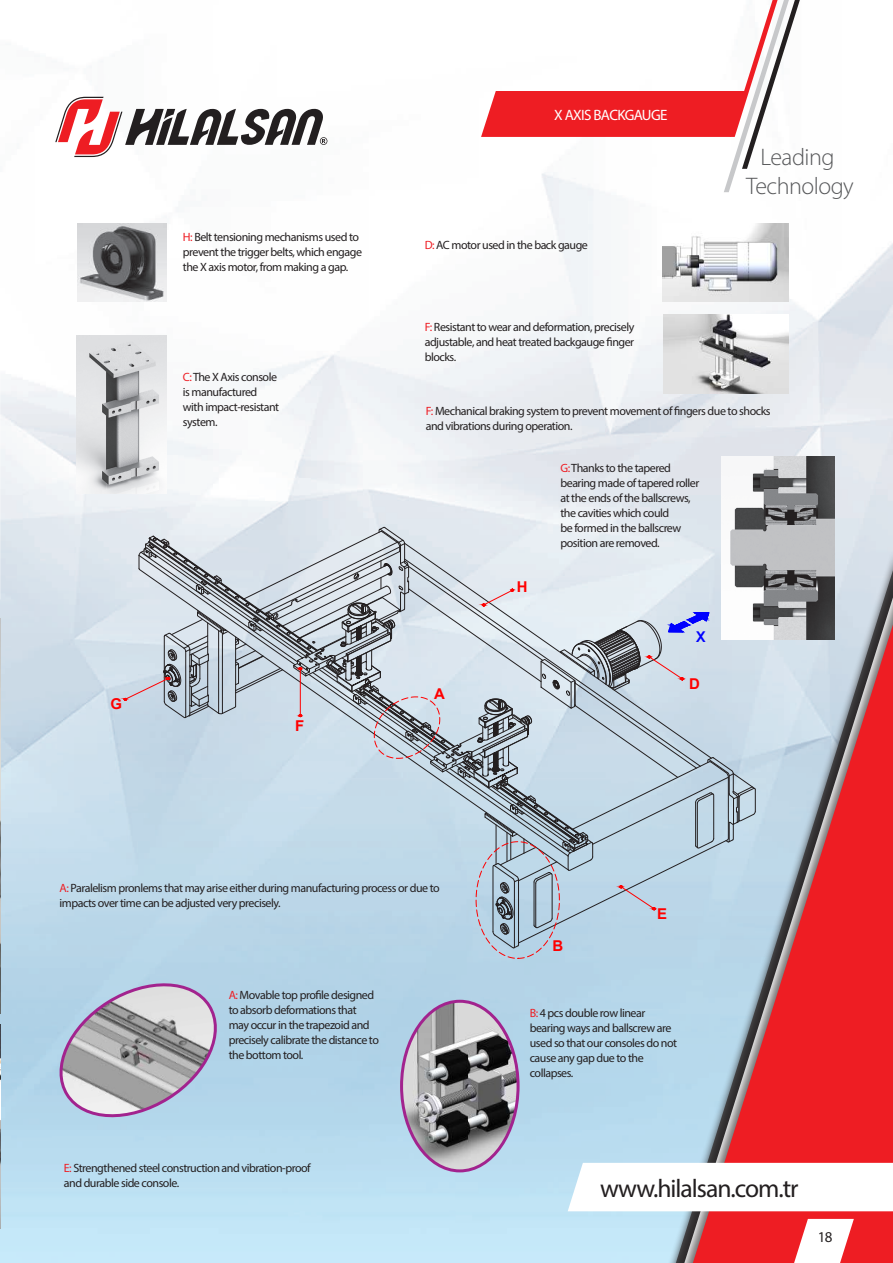
<style>
.page{position:relative;width:893px;height:1263px;background:#fff}
.page>*{position:absolute;margin:0;border:0;box-sizing:border-box;transform-origin:0 0}
.t1{font:25.65px "Myriad Pro";letter-spacing:-.04em;color:#231f20}
.t2{font:300 24px/28.8px "Myriad Pro";letter-spacing:-.02em;color:#57585a;text-align:center}
.t3{font:15px "Myriad Pro";letter-spacing:-.04em;color:#fff}
.t4{font:15px "Myriad Pro";color:#231f20}
.t5{font:700 14.85px "Arial";color:#f00}
.t6{font:700 14.85px "Century Gothic";color:#00f}
.t7{font:12px/15px "Myriad Pro";letter-spacing:-.04em;color:#231f20}
.s1{color:#ee1d23}
</style>
<div class="page">
<img style="left:0;top:96px;width:893px;height:1167px">
<div style="left:665px;top:549px;width:228px;height:714px;background:#231f20;opacity:.75"></div>
<div style="left:677px;top:573px;width:216px;height:690px;background:#231f20;opacity:.65"></div>
<svg style="left:689px;top:584px;width:204px;height:679px;background:#d0666f"></svg>
<svg style="left:481px;top:0;width:323px;height:192px"></svg>
<svg style="left:568px;top:1163px;width:325px;height:48px"></svg>
<img style="left:0;top:618px;width:1px;height:396px">
<img style="left:77px;top:223px;width:90px;height:78px">
<img style="left:77px;top:335px;width:90px;height:159px">
<img style="left:663px;top:223px;width:126px;height:78px">
<img style="left:663px;top:314px;width:126px;height:79px">
<img style="left:722px;top:456px;width:113px;height:184px">
<svg style="left:51px;top:975px;width:175px;height:150px;background:#b3bac8"></svg>
<img style="left:402px;top:1001px;width:116px;height:170px">
<div style="left:400px;top:1000px;width:120px;height:172px;border:3px solid #a2238e;border-radius:50%"></div>
<img style="left:0;top:243px;width:1px;height:357px">
<img style="left:0;top:1025px;width:1px;height:204px">
<svg style="left:124px;top:527px;width:632px;height:432px;background:#bfcfdb"></svg>
<svg style="left:55px;top:97px;width:272px;height:60px"></svg>
<svg style="left:790px;top:1219px;width:64px;height:44px"></svg>
<p class="t7" style="left:183px;top:229px;width:181px"><span class="s1">H:</span> Belt tensioning mechanisms used to prevent the trigger belts, which engage the X axis motor, from making a gap.</p>
<p class="t7" style="left:183px;top:369px;width:98px"><span class="s1">C:</span> The X Axis console is manufactured with impact-resistant system.</p>
<p class="t5" style="left:110px;top:693px;width:13px">G</p>
<p class="t5" style="left:295px;top:715px;width:11px">F</p>
<p class="t3" style="left:554px;top:105px;width:115px">X AXIS BACKGAUGE</p>
<p class="t7" style="left:425px;top:237px;width:165px"><span class="s1">D:</span> AC motor used in the back gauge</p>
<p class="t7" style="left:425px;top:319px;width:211px;text-align:justify"><span class="s1">F:</span> Resistant to wear and deformation, precisely adjustable, and heat treated backgauge finger blocks.</p>
<h2 class="t2" style="left:746px;top:142px;width:109px">Leading<br>Technology</h2>
<p class="t7" style="left:426px;top:403px;width:346px"><span class="s1">F:</span> Mechanical braking system to prevent movement of fingers due to shocks and vibrations during operation.</p>
<p class="t5" style="left:434px;top:684px;width:12px">A</p>
<p class="t5" style="left:517px;top:577px;width:12px">H</p>
<p class="t7" style="left:560px;top:460px;width:140px"><span class="s1">G:</span> Thanks to the tapered bearing made of tapered roller at the ends of the ballscrews, the cavities which could<br>be formed in the ballscrew position are removed.</p>
<p class="t6" style="left:696px;top:625px;width:12px">X</p>
<p class="t5" style="left:689px;top:674px;width:12px">D</p>
<p class="t7" style="left:60px;top:880px;width:382px"><span class="s1">A:</span> Paralelism pronlems that may arise either during manufacturing process or due to impacts over time can be adjusted very precisely.</p>
<p class="t7" style="left:229px;top:987px;width:152px"><span class="s1">A:</span> Movable top profile designed to absorb deformations that may occur in the trapezoid and precisely calibrate the distance to the bottom tool.</p>
<p class="t7" style="left:64px;top:1160px;width:248px"><span class="s1">E:</span> Strengthened steel construction and vibration-proof and durable side console.</p>
<p class="t5" style="left:552px;top:935px;width:12px">B</p>
<p class="t5" style="left:657px;top:904px;width:11px">E</p>
<p class="t7" style="left:530px;top:1005px;width:149px"><span class="s1">B:</span> 4 pcs double row linear bearing ways and ballscrew are used so that our consoles do not cause any gap due to the collapses.</p>
<h1 class="t1" style="left:600px;top:1172px;width:200px">www.hilalsan.com.tr</h1>
<p class="t4" style="left:818px;top:1228px;width:16px">18</p>
</div>
